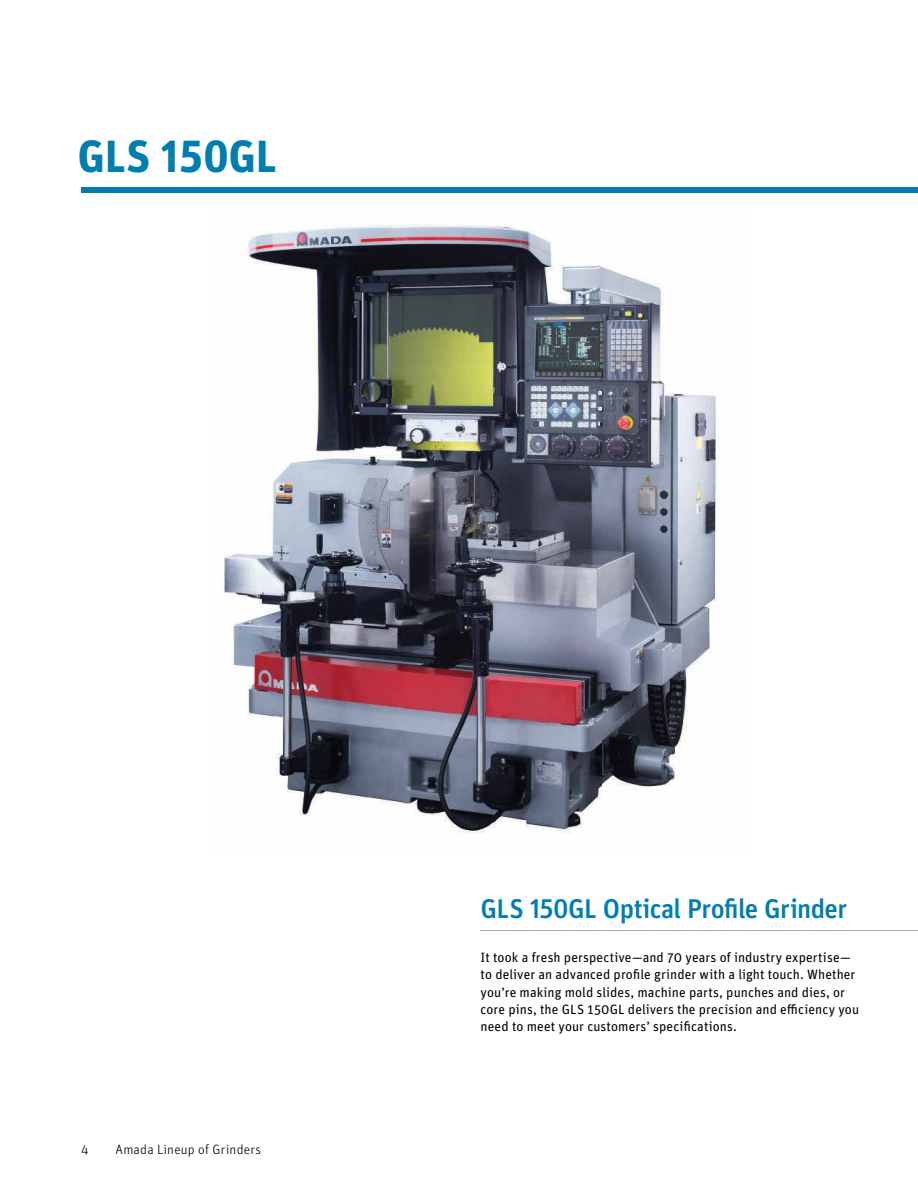
<style>
.page{position:relative;width:918px;height:1188px;background:#fff}
.page>*{position:absolute;margin:0;border:0;box-sizing:border-box;transform-origin:0 0}
.t1{font:700 45px "Unit OT";color:#007db1}
.t2{font:500 27px "Unit OT";letter-spacing:-.02em;color:#007db1}
.t3{font:13.5px/17.2px "Unit OT";letter-spacing:.005em;color:#000}
.t4{font:300 13.5px "Unit OT";letter-spacing:.015em;color:#000}
</style>
<div class="page">
<img style="left:223px;top:224px;width:494px;height:609px">
<hr style="left:481px;top:930px;width:437px;height:1px;background:#adafb2">
<div style="left:81px;top:187px;width:837px;height:6px;background:#007db1"></div>
<h1 class="t1" style="left:77px;top:127px;width:201px">GLS 150GL</h1>
<p class="t4" style="left:81px;top:1141px;width:9px">4</p>
<p class="t4" style="left:116px;top:1141px;width:147px">Amada Lineup of Grinders</p>
<h2 class="t2" style="left:481px;top:891px;width:368px">GLS 150GL Optical Profile Grinder</h2>
<p class="t3" style="left:481px;top:949px;width:380px">It took a fresh perspective—and 70 years of industry expertise— to deliver an advanced profile grinder with a light touch. Whether you’re making mold slides, machine parts, punches and dies, or core pins, the GLS 150GL delivers the precision and efficiency you need to meet your customers’ specifications.</p>
</div>
